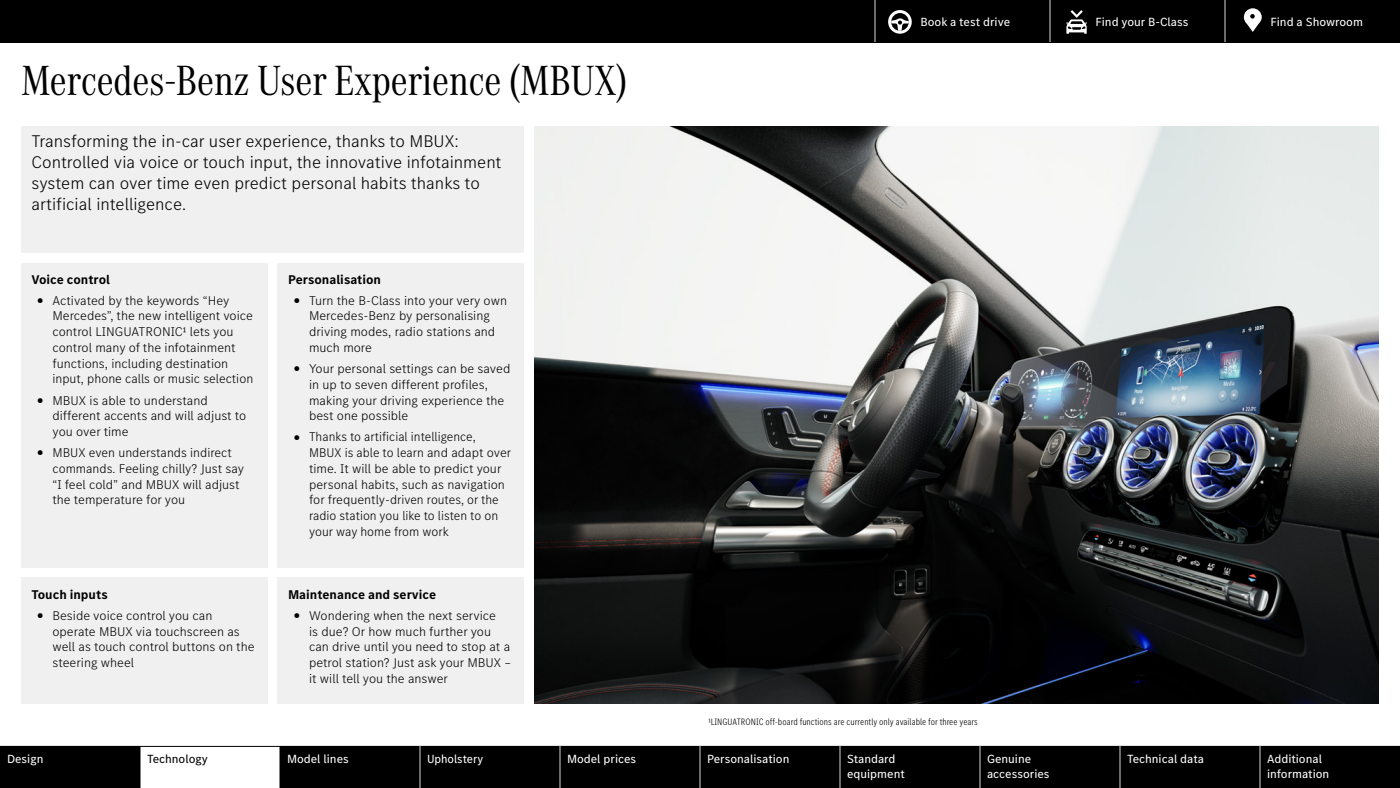
<style>
.page{position:relative;width:1400px;height:788px;background:#fff}
.page>*{position:absolute;margin:0;border:0;box-sizing:border-box;transform-origin:0 0}
.t1{font:43.75px "MB Corpo A Title Cond";color:#000}
.t2{font:300 17.5px/21px "MB Corpo S Text";color:#000}
.t3{font:300 13.12px/15.8px "MB Corpo S Text";color:#000}
.t4{font:300 13.12px/15.8px "MB Corpo S Text";color:#000;scale:.96 1}
.t5{font:700 13.12px "MB Corpo S Text";color:#000}
.t6{font:12.25px/14.7px "MB Corpo S Text";color:#fff}
.t7{font:12.25px "MB Corpo S Text";color:#000}
.t8{font:12.25px "MB Corpo S Text";color:#fff;scale:.96 1}
.t9{font:300 condensed 9.62px "MB Corpo S Text";color:#000}
.s1{font-weight:700;font-size:15.75px}
</style>
<div class="page">
<img style="left:534px;top:126px;width:845px;height:578px">
<div style="left:21px;top:126px;width:503px;height:126px;background:#f0f0f0"></div>
<div style="left:21px;top:262px;width:246px;height:305px;background:#f0f0f0"></div>
<div style="left:278px;top:262px;width:246px;height:305px;background:#f0f0f0"></div>
<div style="left:278px;top:578px;width:246px;height:126px;background:#f0f0f0"></div>
<div style="left:21px;top:578px;width:246px;height:126px;background:#f0f0f0"></div>
<div style="left:0;top:0;width:1400px;height:42px;background:#000"></div>
<svg style="left:875px;top:0;width:387px;height:42px"></svg>
<svg style="left:0;top:746px;width:1400px;height:42px;background:#191919"></svg>
<hr style="left:700px;top:746px;width:1px;height:42px;background:#d8d8d8">
<hr style="left:980px;top:746px;width:1px;height:42px;background:#d8d8d8">
<hr style="left:1120px;top:746px;width:1px;height:42px;background:#d8d8d8">
<hr style="left:420px;top:746px;width:1px;height:42px;background:#d8d8d8">
<hr style="left:560px;top:746px;width:1px;height:42px;background:#d8d8d8">
<hr style="left:840px;top:746px;width:1px;height:42px;background:#d8d8d8">
<hr style="left:1260px;top:746px;width:1px;height:42px;background:#d8d8d8">
<hr style="left:140px;top:746px;width:1px;height:42px;background:#000">
<hr style="left:280px;top:746px;width:1px;height:42px;background:#000">
<h1 class="t1" style="left:21px;top:51px;width:607px">Mercedes-Benz User Experience (MBUX)</h1>
<h2 class="t2" style="left:32px;top:130px;width:472px">Transforming the in-car user experience, thanks to MBUX:<br>Controlled via voice or touch input, the innovative infotainment system can over time even predict personal habits thanks to artificial intelligence.</h2>
<p class="t5" style="left:32px;top:270px;width:80px">Voice control</p>
<p class="t3" style="left:52px;top:292px;width:202px;text-indent:-16px"><span class="s1">•</span> Activated by the keywords “Hey Mercedes”, the new intelligent voice control LINGUATRONIC¹ lets you control many of the infotainment functions, including destination input, phone calls or music selection</p>
<p class="t3" style="left:52px;top:391px;width:195px;text-indent:-16px"><span class="s1">•</span> MBUX is able to understand different accents and will adjust to you over time</p>
<p class="t3" style="left:52px;top:444px;width:193px;text-indent:-16px"><span class="s1">•</span> MBUX even understands indirect commands. Feeling chilly? Just say “I feel cold” and MBUX will adjust the temperature for you</p>
<p class="t5" style="left:32px;top:585px;width:78px">Touch inputs</p>
<p class="t3" style="left:52px;top:607px;width:204px;text-indent:-16px"><span class="s1">•</span> Beside voice control you can operate MBUX via touchscreen as well as touch control buttons on the steering wheel</p>
<p class="t5" style="left:288px;top:270px;width:95px">Personalisation</p>
<p class="t3" style="left:309px;top:292px;width:199px;text-indent:-16px"><span class="s1">•</span> Turn the B-Class into your very own<br>Mercedes-Benz by personalising driving modes, radio stations and much more</p>
<p class="t3" style="left:309px;top:360px;width:203px;text-indent:-16px"><span class="s1">•</span> Your personal settings can be saved in up to seven different profiles, making your driving experience the best one possible</p>
<p class="t4" style="left:309px;top:428px;width:212px;text-indent:-16px"><span class="s1">•</span> Thanks to artificial intelligence,<br>MBUX is able to learn and adapt over time. It will be able to predict your personal habits, such as navigation for frequently-driven routes, or the radio station you like to listen to on your way home from work</p>
<p class="t5" style="left:288px;top:585px;width:150px">Maintenance and service</p>
<p class="t3" style="left:309px;top:607px;width:204px;text-indent:-16px"><span class="s1">•</span> Wondering when the next service<br>is due? Or how much further you can drive until you need to stop at a petrol station? Just ask your MBUX – it will tell you the answer</p>
<p class="t6" style="left:920px;top:14px;width:91px">Book a test drive</p>
<p class="t6" style="left:1096px;top:14px;width:95px">Find your B-Class</p>
<p class="t6" style="left:1271px;top:14px;width:94px">Find a Showroom</p>
<p class="t9" style="left:708px;top:715px;width:271px">¹LINGUATRONIC off-board functions are currently only available for three years</p>
<p class="t6" style="left:7px;top:751px;width:38px">Design</p>
<p class="t7" style="left:147px;top:750px;width:62px">Technology</p>
<p class="t6" style="left:287px;top:751px;width:63px">Model lines</p>
<p class="t8" style="left:427px;top:750px;width:60px">Upholstery</p>
<p class="t6" style="left:567px;top:751px;width:71px">Model prices</p>
<p class="t6" style="left:707px;top:751px;width:84px">Personalisation</p>
<p class="t6" style="left:847px;top:751px;width:59px">Standard equipment</p>
<p class="t6" style="left:987px;top:751px;width:64px">Genuine accessories</p>
<p class="t6" style="left:1127px;top:751px;width:79px">Technical data</p>
<p class="t6" style="left:1267px;top:751px;width:64px">Additional information</p>
</div>
